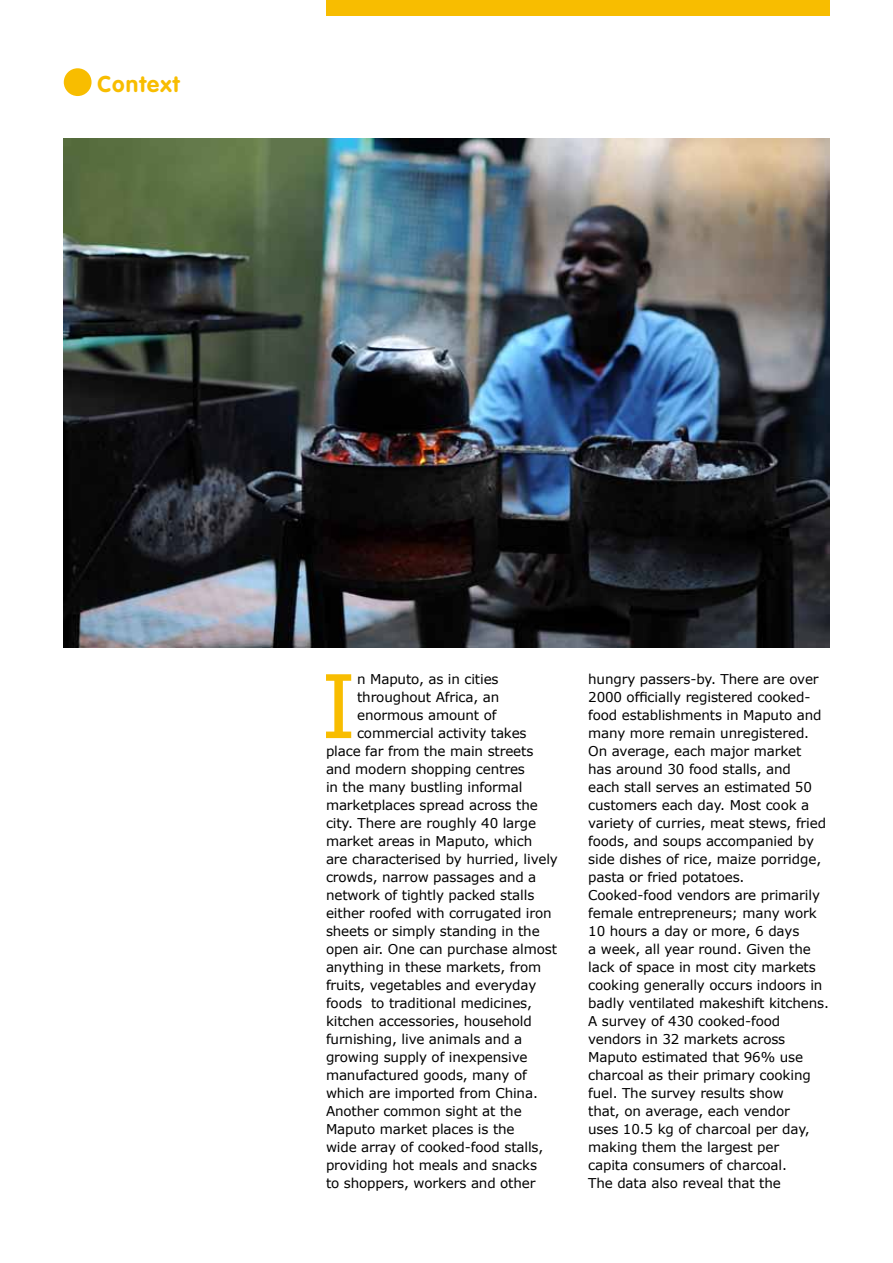
<style>
.page{position:relative;width:893px;height:1263px;background:#fff}
.page>*{position:absolute;margin:0;border:0;box-sizing:border-box;transform-origin:0 0}
.t1{font:87.75px "Verdana";color:#f8bd00}
.t2{font:700 22.5px "VAG Rounded";letter-spacing:.05em;color:#f8bd00}
.t3{font:13.5px/18px "Verdana";letter-spacing:-.01em;color:#000}
</style>
<div class="page">
<div style="left:326px;top:0;width:503px;height:15px;background:#f8bd00"></div>
<img style="left:64px;top:139px;width:765px;height:508px">
<div style="left:64px;top:68px;width:28px;height:28px;background:#f8bd00;border-radius:50%"></div>
<h2 class="t2" style="left:97px;top:70px;width:84px">Context</h2>
<h1 class="t1" style="left:320px;top:646px;width:38px">I</h1>
<p class="t3" style="left:357px;top:670px;width:143px">n Maputo, as in cities</p>
<p class="t3" style="left:357px;top:688px;width:144px">throughout Africa, an</p>
<p class="t3" style="left:357px;top:706px;width:141px">enormous amount of</p>
<p class="t3" style="left:357px;top:724px;width:171px">commercial activity takes</p>
<p class="t3" style="left:326px;top:742px;width:209px">place far from the main streets</p>
<p class="t3" style="left:326px;top:760px;width:200px">and modern shopping centres</p>
<p class="t3" style="left:326px;top:778px;width:198px">in the many bustling informal</p>
<p class="t3" style="left:326px;top:796px;width:213px">marketplaces spread across the</p>
<p class="t3" style="left:326px;top:814px;width:212px">city. There are roughly 40 large</p>
<p class="t3" style="left:326px;top:832px;width:208px">market areas in Maputo, which</p>
<p class="t3" style="left:326px;top:850px;width:233px">are characterised by hurried, lively</p>
<p class="t3" style="left:326px;top:868px;width:212px">crowds, narrow passages and a</p>
<p class="t3" style="left:326px;top:886px;width:210px">network of tightly packed stalls</p>
<p class="t3" style="left:326px;top:904px;width:227px">either roofed with corrugated iron</p>
<p class="t3" style="left:326px;top:922px;width:215px">sheets or simply standing in the</p>
<p class="t3" style="left:326px;top:940px;width:233px">open air. One can purchase almost</p>
<p class="t3" style="left:326px;top:958px;width:217px">anything in these markets, from</p>
<p class="t3" style="left:326px;top:976px;width:212px">fruits, vegetables and everyday</p>
<p class="t3" style="left:326px;top:994px;width:208px">foods to traditional medicines,</p>
<p class="t3" style="left:326px;top:1012px;width:207px">kitchen accessories, household</p>
<p class="t3" style="left:326px;top:1030px;width:198px">furnishing, live animals and a</p>
<p class="t3" style="left:326px;top:1048px;width:203px">growing supply of inexpensive</p>
<p class="t3" style="left:326px;top:1066px;width:202px">manufactured goods, many of</p>
<p class="t3" style="left:326px;top:1084px;width:213px">which are imported from China.</p>
<p class="t3" style="left:326px;top:1102px;width:197px">Another common sight at the</p>
<p class="t3" style="left:326px;top:1120px;width:190px">Maputo market places is the</p>
<p class="t3" style="left:326px;top:1138px;width:219px">wide array of cooked-food stalls,</p>
<p class="t3" style="left:326px;top:1156px;width:213px">providing hot meals and snacks</p>
<p class="t3" style="left:326px;top:1174px;width:211px">to shoppers, workers and other</p>
<p class="t3" style="left:588px;top:670px;width:242px">hungry passers-by. There are over<br>2000 officially registered cooked&shy;food establishments in Maputo and many more remain unregistered.<br>On average, each major market<br>has around 30 food stalls, and<br>each stall serves an estimated 50 customers each day. Most cook a variety of curries, meat stews, fried foods, and soups accompanied by side dishes of rice, maize porridge, pasta or fried potatoes.<br>Cooked-food vendors are primarily female entrepreneurs; many work<br>10 hours a day or more, 6 days<br>a week, all year round. Given the lack of space in most city markets cooking generally occurs indoors in badly ventilated makeshift kitchens.<br>A survey of 430 cooked-food vendors in 32 markets across<br>Maputo estimated that 96% use charcoal as their primary cooking fuel. The survey results show<br>that, on average, each vendor<br>uses 10.5 kg of charcoal per day, making them the largest per<br>capita consumers of charcoal.<br>The data also reveal that the</p>
</div>
